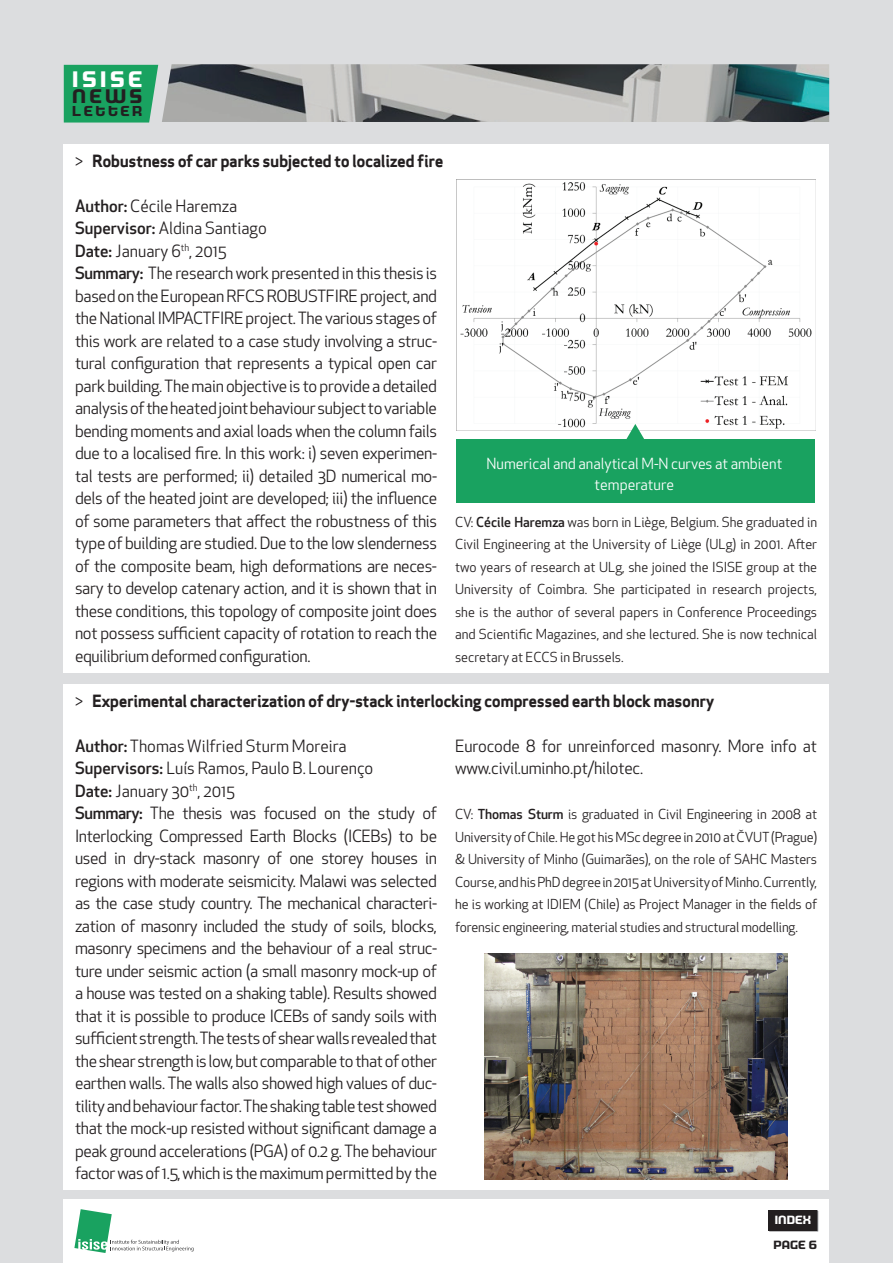
<style>
.page{position:relative;width:893px;height:1263px;background:#dcdddf}
.page>*{position:absolute;margin:0;border:0;box-sizing:border-box;transform-origin:0 0}
.t1{font:700 22.65px "Morgan Big";letter-spacing:.155em;color:#fff}
.t2{font:700 19.8px "Morgan Big";color:#231f20}
.t3{font:16.5px/22.5px "Apex New";letter-spacing:-.02em;color:#231f20}
.t4{font:16.5px "Apex Sans Bold T";letter-spacing:-.03em;color:#231f20}
.t5{font:15px/21px "Apex New";color:#fff;text-align:center}
.t6{font:700 14.55px "Morgan Big";letter-spacing:.175em;color:#231f20}
.t7{font:13.5px/22.5px "Apex New";letter-spacing:-.01em;color:#231f20;text-align:justify}
.t8{font:700 12px "Morgan Big";color:#fff}
.t9{font:700 12px "Morgan Big";color:#231f20}
.s1{font-family:"Apex New"}
.s2{font-weight:500}
</style>
<div class="page">
<div style="left:64px;top:1199px;width:765px;height:64px;background:#fff"></div>
<svg style="left:74px;top:1209px;width:120px;height:44px"></svg>
<svg style="left:768px;top:1210px;width:50px;height:21px"></svg>
<div style="left:768px;top:1210px;width:49px;height:20px;background:#231f20"></div>
<div style="left:64px;top:684px;width:765px;height:505px;background:#fff"></div>
<div style="left:64px;top:65px;width:94px;height:58px;background:#19a260"></div>
<img style="left:162px;top:64px;width:667px;height:58px">
<div style="left:64px;top:144px;width:765px;height:529px;background:#fff"></div>
<img style="left:456px;top:179px;width:360px;height:252px">
<div style="left:456px;top:439px;width:358px;height:64px;background:#19a260"></div>
<svg style="left:619px;top:424px;width:32px;height:15px"></svg>
<img style="left:484px;top:953px;width:304px;height:226px">
<h1 class="t1" style="left:72px;top:66px;width:72px">ISISE</h1>
<p class="t2" style="left:72px;top:85px;width:72px">NEWS</p>
<p class="t6" style="left:72px;top:102px;width:72px">LETTER</p>
<p class="t4" style="left:75px;top:150px;width:370px"><span class="s1">&gt;</span> Robustness of car parks subjected to localized fire</p>
<p class="t3" style="left:75px;top:194px;width:364px"><span class="s2">Author:</span> Cécile Haremza<br><span class="s2">Supervisor:</span> Aldina Santiago<br><span class="s2">Date:</span> January 6<sup>th</sup>, 2015<br><span class="s2">Summary:</span> The research work presented in this thesis is based on the European RFCS ROBUSTFIRE project, and the National IMPACTFIRE project. The various stages of this work are related to a case study involving a struc&shy;tural configuration that represents a typical open car park building. The main objective is to provide a detailed analysis of the heated joint behaviour subject to variable bending moments and axial loads when the column fails due to a localised fire. In this work: i) seven experimen&shy;tal tests are performed; ii) detailed 3D numerical mo&shy;dels of the heated joint are developed; iii) the influence of some parameters that affect the robustness of this type of building are studied. Due to the low slenderness of the composite beam, high deformations are neces&shy;sary to develop catenary action, and it is shown that in these conditions, this topology of composite joint does not possess sufficient capacity of rotation to reach the equilibrium deformed configuration.</p>
<p class="t5" style="left:487px;top:453px;width:297px">Numerical and analytical M-N curves at ambient temperature</p>
<p class="t7" style="left:455px;top:510px;width:364px">CV: <span class="s2">Cécile Haremza</span> was born in Liège, Belgium. She graduated in Civil Engineering at the University of Liège (ULg) in 2001. After two years of research at ULg, she joined the ISISE group at the University of Coimbra. She participated in research projects, she is the author of several papers in Conference Proceedings and Scientific Magazines, and she lectured. She is now technical secretary at ECCS in Brussels.</p>
<p class="t4" style="left:75px;top:690px;width:641px"><span class="s1">&gt;</span> Experimental characterization of dry-stack interlocking compressed earth block masonry</p>
<p class="t3" style="left:75px;top:734px;width:364px"><span class="s2">Author:</span> Thomas Wilfried Sturm Moreira <span class="s2">Supervisors:</span> Luís Ramos, Paulo B. Lourenço<br><span class="s2">Date:</span> January 30<sup>th</sup>, 2015<br><span class="s2">Summary:</span> The thesis was focused on the study of Interlocking Compressed Earth Blocks (ICEBs) to be used in dry-stack masonry of one storey houses in regions with moderate seismicity. Malawi was selected as the case study country. The mechanical characteri&shy;zation of masonry included the study of soils, blocks, masonry specimens and the behaviour of a real struc&shy;ture under seismic action (a small masonry mock-up of a house was tested on a shaking table). Results showed that it is possible to produce ICEBs of sandy soils with sufficient strength. The tests of shear walls revealed that the shear strength is low, but comparable to that of other earthen walls. The walls also showed high values of duc&shy;tility and behaviour factor. The shaking table test showed that the mock-up resisted without significant damage a peak ground accelerations (PGA) of 0.2 g. The behaviour factor was of 1.5, which is the maximum permitted by the</p>
<p class="t3" style="left:455px;top:734px;width:364px">Eurocode 8 for unreinforced masonry. More info at www.civil.uminho.pt/hilotec.</p>
<p class="t7" style="left:455px;top:803px;width:364px">CV: <span class="s2">Thomas Sturm</span> is graduated in Civil Engineering in 2008 at University of Chile. He got his MSc degree in 2010 at ČVUT (Prague) &amp; University of Minho (Guimarães), on the role of SAHC Masters Course, and his PhD degree in 2015 at University of Minho. Currently, he is working at IDIEM (Chile) as Project Manager in the fields of forensic engineering, material studies and structural modelling.</p>
<p class="t8" style="left:775px;top:1213px;width:38px">INDEX</p>
<p class="t9" style="left:773px;top:1238px;width:45px">PAGE 6</p>
</div>
